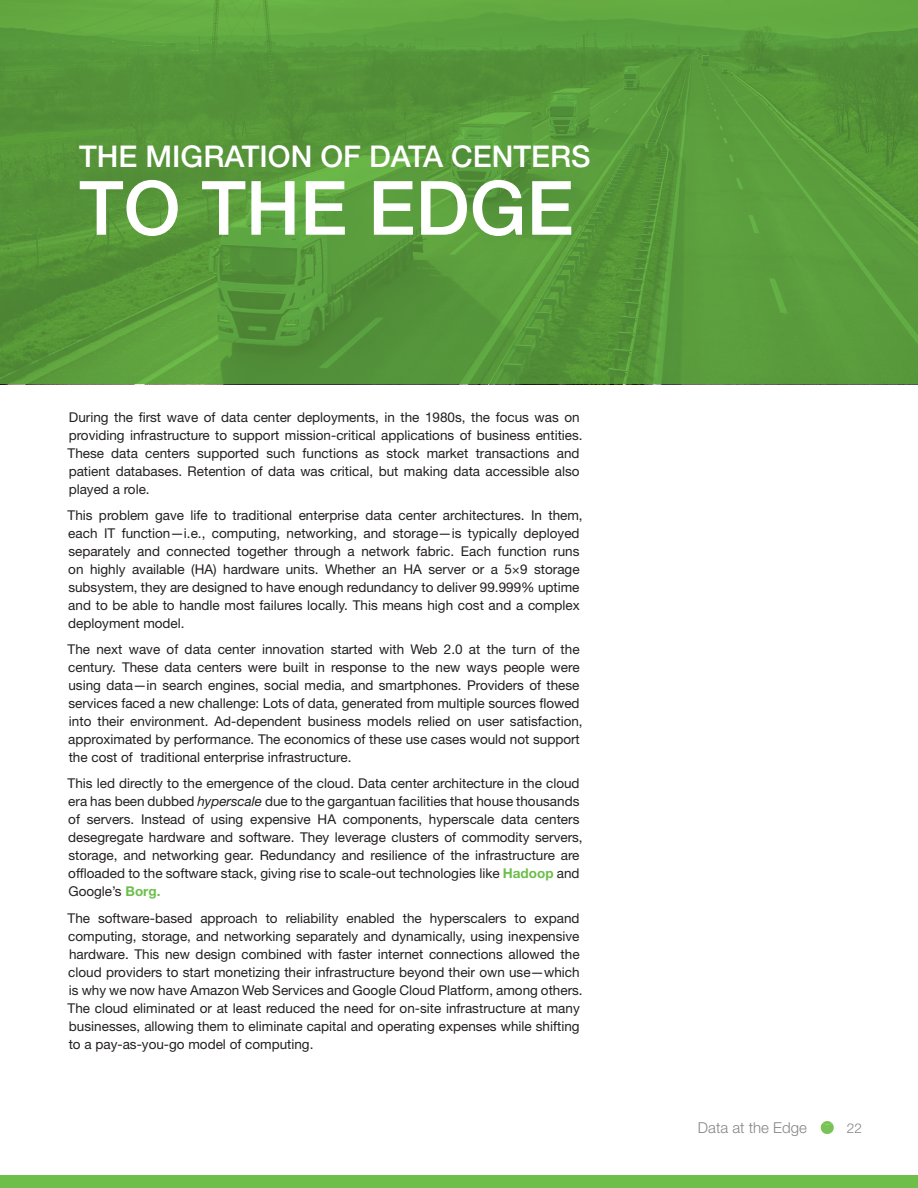
<style>
.page{position:relative;width:918px;height:1188px;background:#fff}
.page>*{position:absolute;margin:0;border:0;box-sizing:border-box;transform-origin:0 0}
.Subhead{font:500 75px "Helvetica Neue LT Std";color:#fff}
.Subhead-2{font:500 30px "Helvetica Neue LT Std";color:#fff}
.t1{font:300 15px "Helvetica Neue LT Std";color:#858589}
.Body_Copy{font:13.5px/18px "Helvetica Neue LT Std";color:#231f20}
.t2{font:300 13.5px "Helvetica Neue LT Std";color:#858589}
.s1{font-style:italic}
.s2{font-weight:700;color:#6dbe4b}
</style>
<div class="page">
<div style="left:0;top:1175px;width:918px;height:13px;background:#6dbe4b"></div>
<svg style="left:820px;top:1121px;width:14px;height:13px"></svg>
<svg style="left:0;top:0;width:918px;height:384px;background:#58993b"></svg>
<p class="Subhead-2" style="left:79px;top:139px;width:513px">THE MIGRATION OF DATA CENTERS</p>
<p class="Subhead" style="left:79px;top:163px;width:496px">TO THE EDGE</p>
<p class="Body_Copy" style="left:68px;top:408px;width:517px">During the first wave of data center deployments, in the 1980s, the focus was on providing infrastructure to support mission-critical applications of business entities.<br>These data centers supported such functions as stock market transactions and patient databases. Retention of data was critical, but making data accessible also played a role.</p>
<p class="Body_Copy" style="left:68px;top:506px;width:517px">This problem gave life to traditional enterprise data center architectures. In them, each IT function—i.e., computing, networking, and storage—is typically deployed separately and connected together through a network fabric. Each function runs on highly available (HA) hardware units. Whether an HA server or a 5×9 storage subsystem, they are designed to have enough redundancy to deliver 99.999% uptime and to be able to handle most failures locally. This means high cost and a complex deployment model.</p>
<p class="Body_Copy" style="left:68px;top:640px;width:517px">The next wave of data center innovation started with Web 2.0 at the turn of the century. These data centers were built in response to the new ways people were using data—in search engines, social media, and smartphones. Providers of these services faced a new challenge: Lots of data, generated from multiple sources flowed into their environment. Ad-dependent business models relied on user satisfaction, approximated by performance. The economics of these use cases would not support the cost of traditional enterprise infrastructure.</p>
<p class="Body_Copy" style="left:68px;top:775px;width:517px">This led directly to the emergence of the cloud. Data center architecture in the cloud era has been dubbed <span class="s1">hyperscale</span> due to the gargantuan facilities that house thousands of servers. Instead of using expensive HA components, hyperscale data centers desegregate hardware and software. They leverage clusters of commodity servers, storage, and networking gear. Redundancy and resilience of the infrastructure are offloaded to the software stack, giving rise to scale-out technologies like <span class="s2">Hadoop</span> and Google’s <span class="s2">Borg.</span></p>
<p class="Body_Copy" style="left:68px;top:909px;width:517px">The software-based approach to reliability enabled the hyperscalers to expand computing, storage, and networking separately and dynamically, using inexpensive hardware. This new design combined with faster internet connections allowed the cloud providers to start monetizing their infrastructure beyond their own use—which is why we now have Amazon Web Services and Google Cloud Platform, among others.<br>The cloud eliminated or at least reduced the need for on-site infrastructure at many businesses, allowing them to eliminate capital and operating expenses while shifting to a pay-as-you-go model of computing.</p>
<p class="t1" style="left:698px;top:1118px;width:110px">Data at the Edge</p>
<p class="t2" style="left:847px;top:1120px;width:17px">22</p>
</div>
